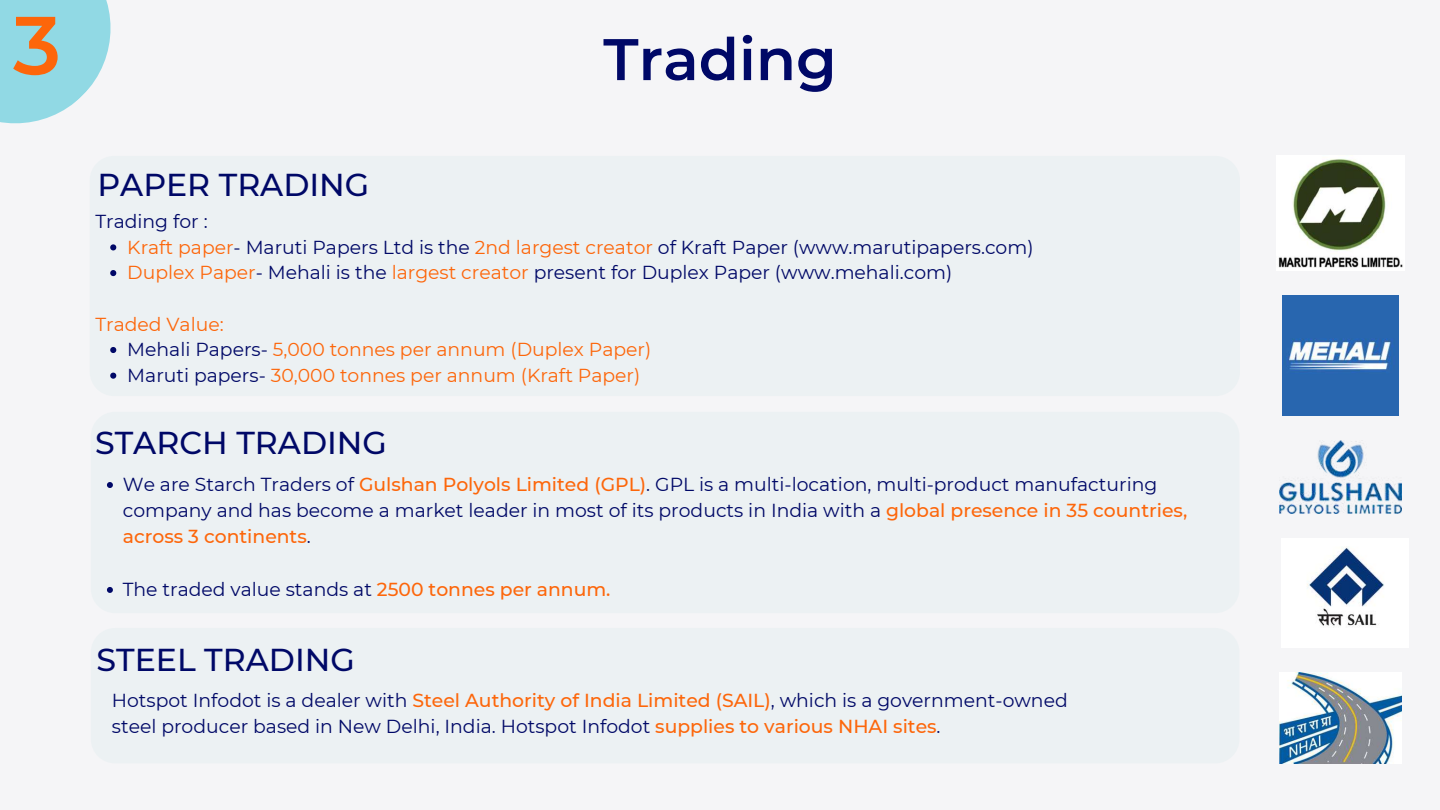
<style>
.page{position:relative;width:1440px;height:810px;background:#f5f5f7}
.page>*{position:absolute;margin:0;border:0;box-sizing:border-box;transform-origin:0 0}
.t1{font:600 82.2px "Montserrat";color:#fd660a}
.t2{font:600 58.6px "Montserrat";color:#000867}
.t3{font:500 31.6px "Montserrat";color:#000867}
.t4{font:18.8px/26.2px "Montserrat";color:#000867}
.t5{font:18.8px/25.6px "Montserrat";color:#fd660a}
.s1{color:#fd660a}
.s2{color:#000867}
.s3{font-weight:500;color:#fd660a}
</style>
<div class="page">
<svg style="left:0;top:0;width:111px;height:124px;background:#9fdde6"></svg>
<div style="left:91px;top:412px;width:1148px;height:201px;background:#ecf1f3;border-radius:24px"></div>
<svg style="left:107px;top:482px;width:6px;height:6px"></svg>
<svg style="left:107px;top:587px;width:6px;height:6px"></svg>
<div style="left:90px;top:156px;width:1150px;height:240px;background:#ecf1f3;border-radius:24px"></div>
<svg style="left:110px;top:244px;width:6px;height:6px"></svg>
<svg style="left:110px;top:270px;width:6px;height:6px"></svg>
<svg style="left:110px;top:347px;width:6px;height:6px"></svg>
<svg style="left:110px;top:373px;width:6px;height:6px"></svg>
<div style="left:91px;top:628px;width:1148px;height:135px;background:#ecf1f3;border-radius:24px"></div>
<img style="left:1279px;top:159px;width:124px;height:109px">
<img style="left:1283px;top:296px;width:115px;height:119px">
<img style="left:1280px;top:440px;width:121px;height:74px">
<img style="left:1309px;top:548px;width:75px;height:78px">
<img style="left:1280px;top:673px;width:121px;height:90px">
<h1 class="t1" style="left:13px;top:-5px;width:49px">3</h1>
<h3 class="t3" style="left:97px;top:165px;width:273px">PAPER TRADING</h3>
<p class="t4" style="left:95px;top:208px;width:114px">Trading for :</p>
<h2 class="t2" style="left:603px;top:23px;width:235px">Trading</h2>
<p class="t4" style="left:127px;top:234px;width:908px;line-height:25.6px"><span class="s1">Kraft paper</span>- Maruti Papers Ltd is the <span class="s1">2nd largest creator</span> of Kraft Paper (www.marutipapers.com)<br><span class="s1">Duplex Paper</span>- Mehali is the <span class="s1">largest creator</span> present for Duplex Paper (www.mehali.com)</p>
<p class="t5" style="left:95px;top:311px;width:130px">Traded Value:</p>
<p class="t5" style="left:127px;top:337px;width:525px"><span class="s2">Mehali Papers-</span> 5,000 tonnes per annum (Duplex Paper)<br><span class="s2">Maruti papers-</span> 30,000 tonnes per annum (Kraft Paper)</p>
<h3 class="t3" style="left:95px;top:423px;width:293px">STARCH TRADING</h3>
<p class="t4" style="left:123px;top:471px;width:1066px">We are Starch Traders of <span class="s3">Gulshan Polyols Limited (GPL)</span>. GPL is a multi-location, multi-product manufacturing company and has become a market leader in most of its products in India with a <span class="s3">global presence in 35 countries, across 3 continents</span>.</p>
<p class="t4" style="left:123px;top:576px;width:489px">The traded value stands at <span class="s3">2500 tonnes per annum.</span></p>
<h3 class="t3" style="left:97px;top:640px;width:260px">STEEL TRADING</h3>
<p class="t4" style="left:112px;top:687px;width:957px">Hotspot Infodot is a dealer with <span class="s3">Steel Authority of India Limited (SAIL)</span>, which is a government-owned steel producer based in New Delhi, India. Hotspot Infodot <span class="s3">supplies to various NHAI sites</span>.</p>
</div>
